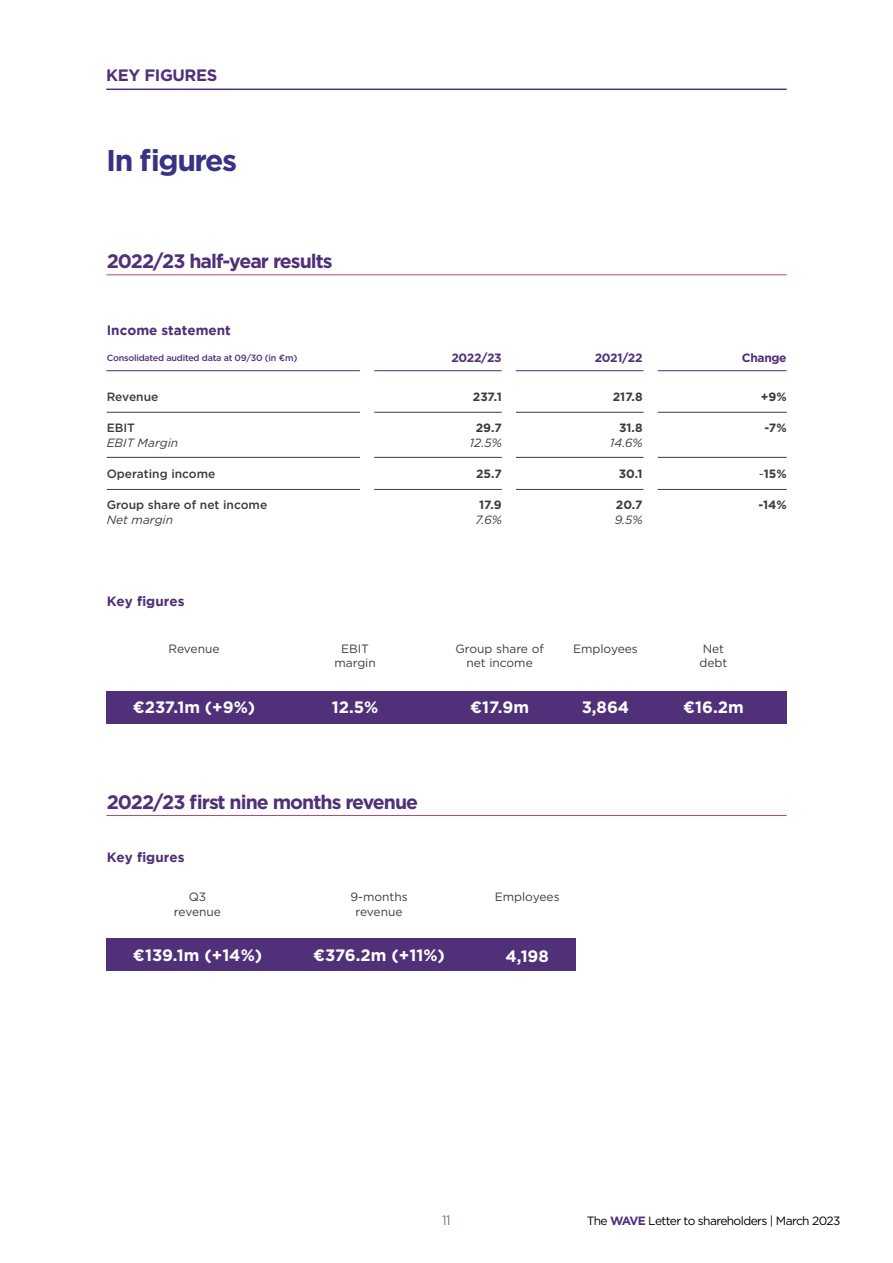
<style>
.page{position:relative;width:893px;height:1263px;background:#fff}
.page>*{position:absolute;margin:0;border:0;box-sizing:border-box;transform-origin:0 0}
.t1{font:700 30px "Gotham";letter-spacing:-.05em;color:#383382}
.t2{font:700 19.5px "Gotham";letter-spacing:-.05em;color:#503078}
.t3{font:700 16.5px "Gotham";color:#fff}
.t4{font:700 16.5px "Gotham";letter-spacing:-.025em;color:#503078}
.t5{font:700 13.5px "Gotham";color:#503078}
.t6{font:300 13.5px "Gotham";color:#503078}
.t7{font:12px/14.4px "Gotham";color:#3d3c3b;text-align:center}
.t8{font:700 12px "Gotham";color:#3d3c3b}
.t9{font:500 12px "Gotham";color:#3d3c3b}
.t10{font:12px "Gotham";letter-spacing:-.05em;color:#000}
.t11{font:italic 12px "Gotham";color:#3d3c3b}
.t12{font:700 12px "Gotham";letter-spacing:-.025em;color:#503078}
.t13{font:500 9px "Gotham";letter-spacing:-.025em;color:#503078}
.s1{font-weight:400;font-style:italic}
.s2{font-weight:700;color:#503078}
</style>
<div class="page">
<div style="left:106px;top:691px;width:681px;height:33px;background:#503078"></div>
<div style="left:106px;top:938px;width:469px;height:33px;background:#503078"></div>
<hr style="left:106px;top:89px;width:681px;height:1px;background:#503078">
<hr style="left:106px;top:370px;width:254px;height:1px;background:#503078">
<hr style="left:374px;top:370px;width:128px;height:1px;background:#503078">
<hr style="left:516px;top:370px;width:127px;height:1px;background:#503078">
<hr style="left:658px;top:370px;width:129px;height:1px;background:#503078">
<hr style="left:107px;top:412px;width:253px;height:1px;background:#3d3c3b">
<hr style="left:374px;top:412px;width:128px;height:1px;background:#3d3c3b">
<hr style="left:516px;top:412px;width:127px;height:1px;background:#3d3c3b">
<hr style="left:658px;top:412px;width:129px;height:1px;background:#3d3c3b">
<hr style="left:107px;top:457px;width:253px;height:1px;background:#3d3c3b">
<hr style="left:374px;top:457px;width:128px;height:1px;background:#3d3c3b">
<hr style="left:516px;top:457px;width:127px;height:1px;background:#3d3c3b">
<hr style="left:658px;top:457px;width:129px;height:1px;background:#3d3c3b">
<hr style="left:107px;top:489px;width:253px;height:1px;background:#3d3c3b">
<hr style="left:374px;top:489px;width:128px;height:1px;background:#3d3c3b">
<hr style="left:516px;top:489px;width:127px;height:1px;background:#3d3c3b">
<hr style="left:658px;top:489px;width:129px;height:1px;background:#3d3c3b">
<hr style="left:106px;top:274px;width:681px;height:1px;background:#b64a6c">
<hr style="left:106px;top:815px;width:681px;height:1px;background:#b64a6c">
<h3 class="t4" style="left:106px;top:64px;width:113px">KEY FIGURES</h3>
<h1 class="t1" style="left:106px;top:140px;width:132px">In figures</h1>
<h2 class="t2" style="left:107px;top:248px;width:227px">2022/23 half-year results</h2>
<p class="t5" style="left:107px;top:322px;width:126px">Income statement</p>
<p class="t13" style="left:107px;top:352px;width:192px">Consolidated audited data at 09/30 (in €m)</p>
<p class="t12" style="left:451px;top:349px;width:52px">2022/23</p>
<p class="t12" style="left:595px;top:349px;width:49px">2021/22</p>
<p class="t12" style="left:742px;top:349px;width:46px">Change</p>
<p class="t9" style="left:107px;top:389px;width:53px">Revenue</p>
<p class="t9" style="left:107px;top:420px;width:30px">EBIT</p>
<p class="t11" style="left:107px;top:435px;width:73px">EBIT Margin</p>
<p class="t9" style="left:107px;top:466px;width:110px">Operating income</p>
<p class="t9" style="left:107px;top:497px;width:162px">Group share of net income</p>
<p class="t11" style="left:107px;top:512px;width:68px">Net margin</p>
<p class="t8" style="left:761px;top:388px;width:27px">+9%</p>
<p class="t8" style="left:764px;top:420px;width:24px">-7%</p>
<p class="t8" style="left:759px;top:466px;width:29px"><span class="s1">-</span>15%</p>
<p class="t8" style="left:758px;top:497px;width:30px">-14%</p>
<p class="t8" style="left:613px;top:388px;width:31px">217.8</p>
<p class="t8" style="left:619px;top:420px;width:25px">31.8</p>
<p class="t11" style="left:610px;top:435px;width:34px">14.6%</p>
<p class="t8" style="left:619px;top:466px;width:25px">30.1</p>
<p class="t8" style="left:616px;top:497px;width:28px">20.7</p>
<p class="t11" style="left:615px;top:512px;width:29px">9.5%</p>
<p class="t8" style="left:473px;top:388px;width:30px">237.1</p>
<p class="t8" style="left:476px;top:420px;width:27px">29.7</p>
<p class="t11" style="left:470px;top:435px;width:33px">12.5%</p>
<p class="t8" style="left:476px;top:466px;width:27px">25.7</p>
<p class="t8" style="left:479px;top:497px;width:24px">17.9</p>
<p class="t11" style="left:476px;top:512px;width:28px">7.6%</p>
<p class="t5" style="left:107px;top:594px;width:79px">Key figures</p>
<p class="t7" style="left:169px;top:641px;width:53px">Revenue</p>
<h3 class="t3" style="left:133px;top:696px;width:124px">€237.1m (+9%)</h3>
<p class="t7" style="left:334px;top:641px;width:43px">EBIT margin</p>
<h3 class="t3" style="left:332px;top:696px;width:48px">12.5%</h3>
<p class="t7" style="left:455px;top:641px;width:90px">Group share of net income</p>
<h3 class="t3" style="left:470px;top:696px;width:61px">€17.9m</h3>
<p class="t7" style="left:573px;top:641px;width:66px">Employees</p>
<h3 class="t3" style="left:582px;top:696px;width:49px">3,864</h3>
<h2 class="t2" style="left:107px;top:789px;width:313px">2022/23 first nine months revenue</h2>
<p class="t5" style="left:107px;top:849px;width:79px">Key figures</p>
<p class="t7" style="left:174px;top:890px;width:49px">Q3 revenue</p>
<h3 class="t3" style="left:133px;top:944px;width:131px">€139.1m (+14%)</h3>
<p class="t7" style="left:350px;top:890px;width:59px">9-months revenue</p>
<h3 class="t3" style="left:313px;top:944px;width:133px">€376.2m (+11%)</h3>
<p class="t7" style="left:495px;top:890px;width:66px">Employees</p>
<h3 class="t3" style="left:505px;top:945px;width:45px">4,198</h3>
<p class="t7" style="left:699px;top:641px;width:29px;text-align:left">Net debt</p>
<h3 class="t3" style="left:683px;top:696px;width:62px">€16.2m</h3>
<p class="t6" style="left:442px;top:1212px;width:10px">11</p>
<p class="t10" style="left:587px;top:1213px;width:255px">The <span class="s2">WAVE</span> Letter to shareholders | March 2023</p>
</div>
